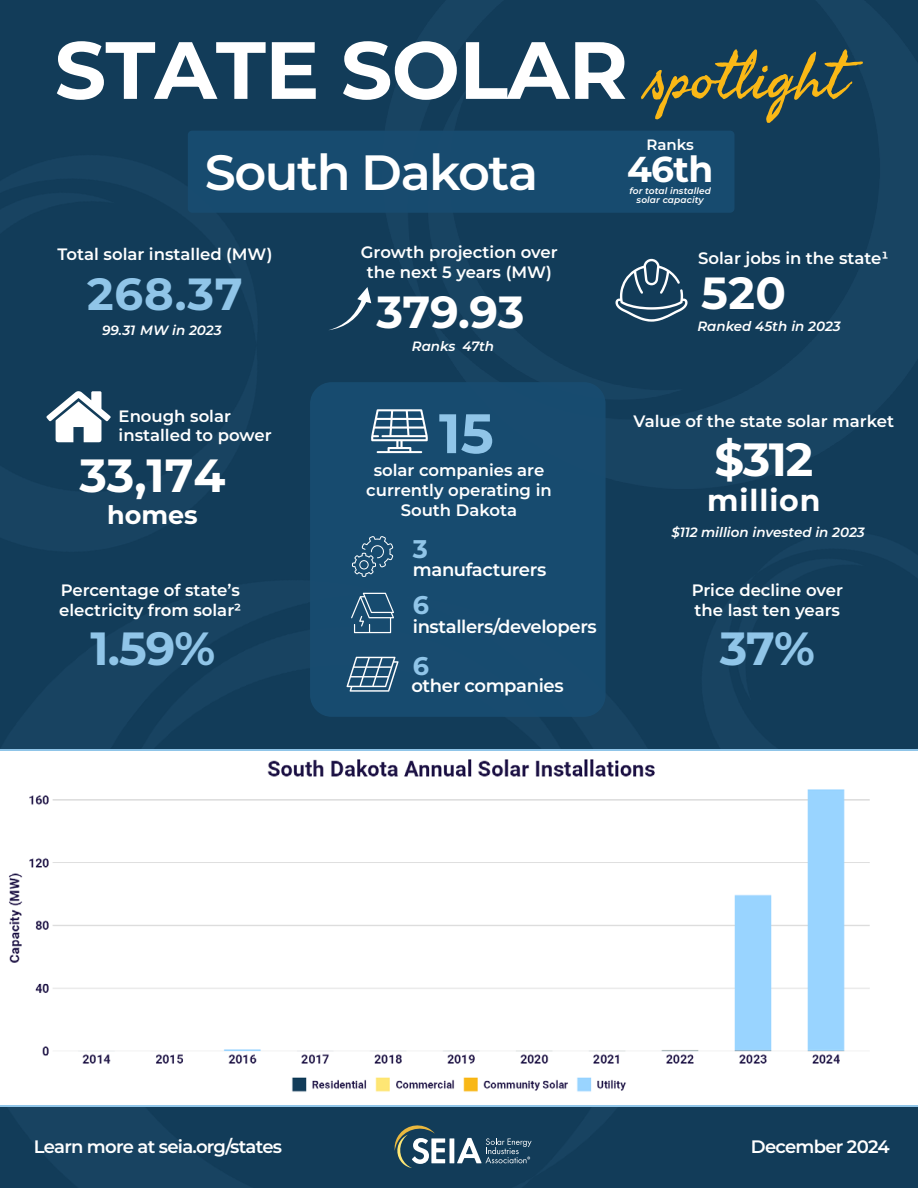
<style>
.page{position:relative;width:918px;height:1188px;background:#123c59}
.page>*{position:absolute;margin:0;border:0;box-sizing:border-box;transform-origin:0 0}
.t1{font:100 81px "Montserrat";letter-spacing:-.01em;color:#fff}
.t2{font:64.5px "Seaweed Script Pro";color:#fab816}
.t3{font:100 55.5px "Montserrat";color:#90c5e8}
.t4{font:600 49.5px "Montserrat";letter-spacing:-.03em;color:#fff}
.t5{font:100 46.5px "Montserrat";color:#fff}
.t6{font:100 46.5px "Montserrat";color:#90c5e8}
.t7{font:100 45px "Montserrat";letter-spacing:-.01em;color:#fff}
.t8{font:100 45px "Montserrat";color:#90c5e8}
.t9{font:100 36px "Montserrat";color:#fff}
.t10{font:100 30px "Montserrat";letter-spacing:.03em;color:#fff}
.t11{font:100 25.5px "Montserrat";color:#fff}
.t12{font:100 25.5px "Montserrat";color:#90c5e8}
.t13{font:600 18px "Montserrat";letter-spacing:-.02em;color:#fff}
.t14{font:600 18px "Montserrat";letter-spacing:-.04em;color:#fff}
.t15{font:600 16.5px/19.8px "Montserrat";color:#fff;text-align:center}
.t16{font:600 15px "Montserrat";letter-spacing:-.005em;color:#fff}
.t17{font:italic 600 13.5px "Montserrat";color:#fff}
.t18{font:italic 600 9px "Montserrat";letter-spacing:.01em;color:#fff}
</style>
<div class="page">
<svg style="left:329px;top:287px;width:42px;height:43px"></svg>
<svg style="left:46px;top:391px;width:65px;height:51px"></svg>
<svg style="left:616px;top:259px;width:72px;height:63px"></svg>
<div style="left:310px;top:382px;width:296px;height:335px;background:#184c70;border-radius:22px"></div>
<svg style="left:371px;top:409px;width:57px;height:44px"></svg>
<svg style="left:352px;top:536px;width:41px;height:41px"></svg>
<svg style="left:351px;top:593px;width:43px;height:40px"></svg>
<svg style="left:347px;top:657px;width:52px;height:35px"></svg>
<div style="left:188px;top:131px;width:546px;height:82px;background:#184c70;border-radius:4px"></div>
<img style="left:0;top:752px;width:918px;height:353px">
<svg style="left:395px;top:1125px;width:50px;height:43px"></svg>
<hr style="left:450px;top:1138px;width:4px;height:25px;background:#fff">
<svg style="left:457px;top:1138px;width:75px;height:25px"></svg>
<p class="t1" style="left:55px;top:16px;width:575px">STATE SOLAR</p>
<p class="t2" style="left:648px;top:36px;width:199px">spotlight</p>
<p class="t4" style="left:205px;top:137px;width:335px">South Dakota</p>
<p class="t16" style="left:647px;top:134px;width:49px">Ranks</p>
<p class="t9" style="left:627px;top:145px;width:88px">46th</p>
<p class="t18" style="left:629px;top:185px;width:83px">for total installed</p>
<p class="t18" style="left:637px;top:194px;width:69px">solar capacity</p>
<p class="t15" style="left:361px;top:242px;width:198px">Growth projection over the next 5 years (MW)</p>
<p class="t15" style="left:698px;top:248px;width:192px">Solar jobs in the state¹</p>
<p class="t15" style="left:58px;top:243px;width:216px">Total solar installed (MW)</p>
<p class="t7" style="left:701px;top:263px;width:86px">520</p>
<p class="t8" style="left:87px;top:264px;width:157px">268.37</p>
<p class="t7" style="left:376px;top:282px;width:150px">379.93</p>
<p class="t17" style="left:102px;top:320px;width:121px">99.31 MW in 2023</p>
<p class="t17" style="left:697px;top:317px;width:145px">Ranked 45th in 2023</p>
<p class="t17" style="left:463px;top:336px;width:33px">47th</p>
<p class="t17" style="left:412px;top:336px;width:45px">Ranks</p>
<p class="t15" style="left:119px;top:405px;width:114px">Enough solar</p>
<p class="t15" style="left:119px;top:425px;width:154px">installed to power</p>
<p class="t5" style="left:79px;top:445px;width:148px">33,174</p>
<p class="t11" style="left:107px;top:498px;width:92px">homes</p>
<p class="t15" style="left:61px;top:579px;width:181px">Percentage of state’s</p>
<p class="t15" style="left:59px;top:599px;width:184px">electricity from solar²</p>
<p class="t6" style="left:91px;top:618px;width:126px">1.59%</p>
<p class="t3" style="left:439px;top:396px;width:56px">15</p>
<p class="t15" style="left:374px;top:460px;width:172px">solar companies are</p>
<p class="t15" style="left:366px;top:479px;width:187px">currently operating in</p>
<p class="t15" style="left:401px;top:499px;width:118px">South Dakota</p>
<p class="t12" style="left:413px;top:532px;width:17px">3</p>
<p class="t13" style="left:413px;top:557px;width:135px">manufacturers</p>
<p class="t12" style="left:413px;top:588px;width:18px">6</p>
<p class="t13" style="left:413px;top:614px;width:185px">installers/developers</p>
<p class="t12" style="left:413px;top:649px;width:18px">6</p>
<p class="t13" style="left:411px;top:673px;width:154px">other companies</p>
<p class="t15" style="left:634px;top:410px;width:262px">Value of the state solar market</p>
<p class="t5" style="left:715px;top:429px;width:100px">$312</p>
<p class="t10" style="left:707px;top:480px;width:115px">million</p>
<p class="t17" style="left:671px;top:522px;width:195px">$112 million invested in 2023</p>
<p class="t15" style="left:692px;top:580px;width:153px">Price decline over</p>
<p class="t15" style="left:695px;top:600px;width:147px">the last ten years</p>
<p class="t6" style="left:720px;top:618px;width:97px">37%</p>
<p class="t14" style="left:34px;top:1134px;width:250px">Learn more at seia.org/states</p>
<p class="t14" style="left:751px;top:1134px;width:140px">December 2024</p>
</div>
